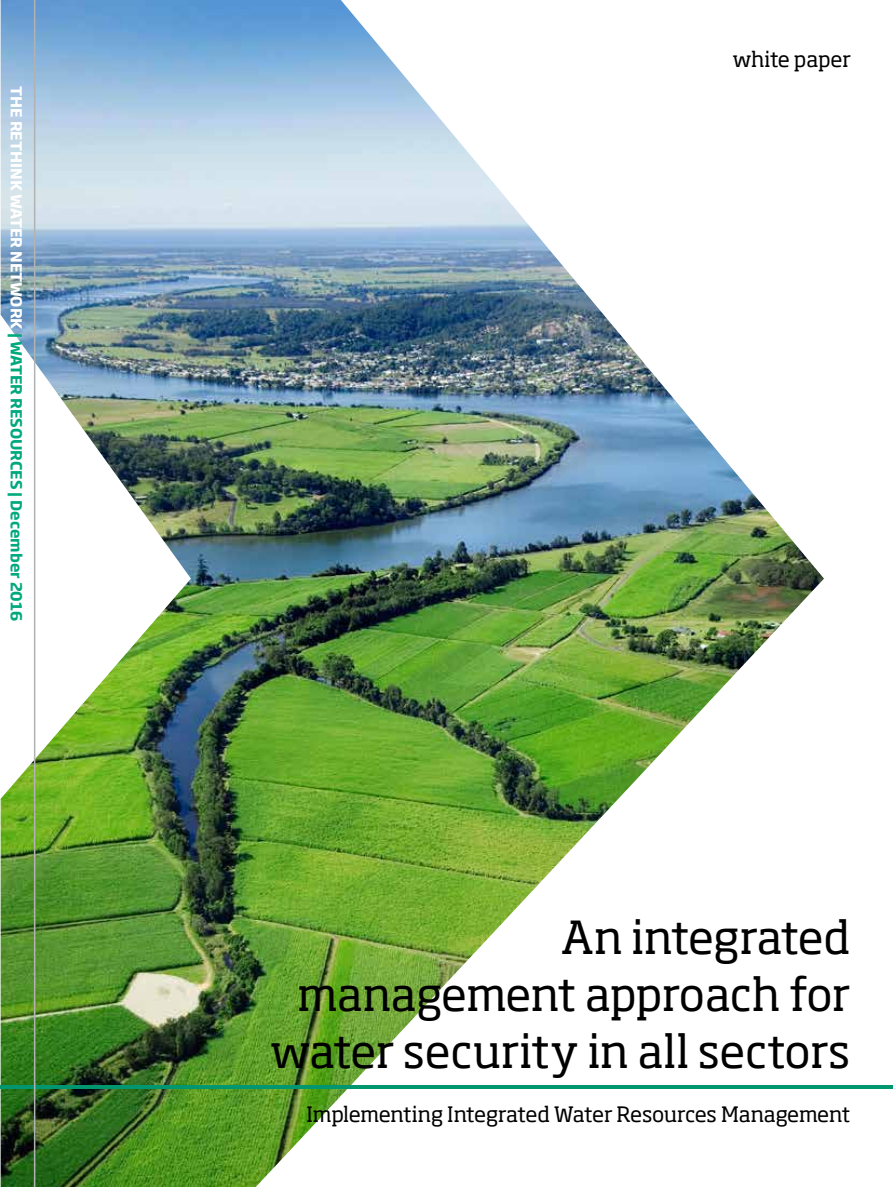
<style>
.page{position:relative;width:893px;height:1187px;background:#fff}
.page>*{position:absolute;margin:0;border:0;box-sizing:border-box;transform-origin:0 0}
.t1{font:45px/57px "Soho Pro";letter-spacing:-.01em;color:#000;text-align:right}
.t2{font:21px "Soho Pro";letter-spacing:-.02em;color:#000}
.t3{font:700 15px "Soho Gothic Std";color:#00a97d}
.s1{color:#fff}
</style>
<div class="page">
<img style="left:1px;top:0;width:823px;height:1186px">
<svg style="left:0;top:1084px;width:893px;height:4px;fill:#009770"></svg>
<hr style="left:34px;top:0;width:1px;height:1186px;background:#b1b2b3">
<p class="t3" style="left:26px;top:86px;width:536px;rotate:90deg"><span class="s1">THE RETHINK WATER NETWORK</span> | WATER RESOURCES | December 2016</p>
<p class="t2" style="left:733px;top:45px;width:120px">white paper</p>
<p class="t1" style="left:270px;top:906px;width:582px">An integrated<br>management approach for water security in all sectors</p>
<p class="t2" style="left:307px;top:1099px;width:545px">Implementing Integrated Water Resources Management</p>
</div>
